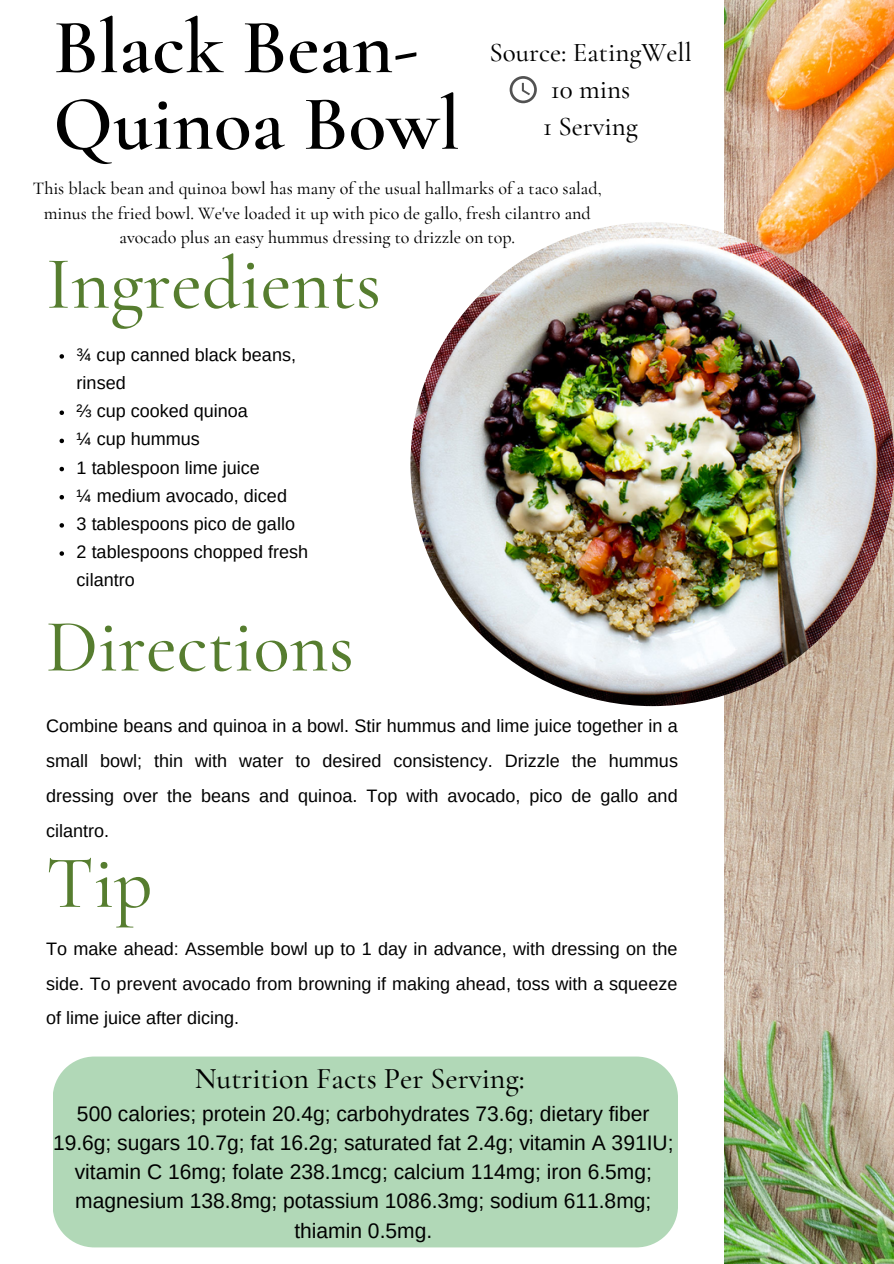
<style>
.page{position:relative;width:894px;height:1264px;background:#fff}
.page>*{position:absolute;margin:0;border:0;box-sizing:border-box;transform-origin:0 0}
.t1{font:600 78px/76.5px "Cormorant Garamond";color:#000}
.t2{font:500 75px "Cormorant Garamond";color:#567d2f}
.t3{font:500 30px "Cormorant Garamond";color:#000}
.t4{font:500 27px/37.2px "Cormorant Garamond";color:#000;text-align:center}
.t5{font:21px/29.2px "Arimo";color:#000;text-align:center}
.t6{font:18px/28.2px "Arimo";color:#000;text-align:justify}
.t7{font:500 18px/24.8px "Cormorant Garamond";color:#000;text-align:center}
</style>
<div class="page">
<img style="left:723px;top:0;width:170px;height:1263px">
<img style="left:410px;top:222px;width:483px;height:484px;border-radius:50%">
<div style="left:53px;top:1056px;width:624px;height:191px;background:#b1d8b7"></div>
<svg style="left:59px;top:354px;width:5px;height:4px"></svg>
<svg style="left:59px;top:410px;width:5px;height:5px"></svg>
<svg style="left:59px;top:438px;width:5px;height:5px"></svg>
<svg style="left:59px;top:467px;width:5px;height:4px"></svg>
<svg style="left:59px;top:495px;width:5px;height:4px"></svg>
<svg style="left:59px;top:523px;width:5px;height:4px"></svg>
<svg style="left:59px;top:551px;width:5px;height:5px"></svg>
<svg style="left:509px;top:76px;width:27px;height:27px"></svg>
<h1 class="t1" style="left:53px;top:9px;width:408px">Black Bean-<br>Quinoa Bowl</h1>
<h3 class="t4" style="left:489px;top:33px;width:204px">Source: EatingWell<br>10 mins<br>1 Serving</h3>
<p class="t7" style="left:33px;top:176px;width:570px">This black bean and quinoa bowl has many of the usual hallmarks of a taco salad, minus the fried bowl. We've loaded it up with pico de gallo, fresh cilantro and avocado plus an easy hummus dressing to drizzle on top.</p>
<h2 class="t2" style="left:46px;top:238px;width:336px">Ingredients</h2>
<p class="t6" style="left:77px;top:340px;width:233px;text-align:left">¾ cup canned black beans, rinsed<br>⅔ cup cooked quinoa<br>¼ cup hummus<br>1 tablespoon lime juice<br>¼ medium avocado, diced<br>3 tablespoons pico de gallo<br>2 tablespoons chopped fresh cilantro</p>
<h2 class="t2" style="left:46px;top:601px;width:309px">Directions</h2>
<p class="t6" style="left:46px;top:708px;width:633px;line-height:35px">Combine beans and quinoa in a bowl. Stir hummus and lime juice together in a small bowl; thin with water to desired consistency. Drizzle the hummus dressing over the beans and quinoa. Top with avocado, pico de gallo and cilantro.</p>
<h2 class="t2" style="left:46px;top:837px;width:108px">Tip</h2>
<p class="t6" style="left:46px;top:930px;width:632px;line-height:35px">To make ahead: Assemble bowl up to 1 day in advance, with dressing on the side. To prevent avocado from browning if making ahead, toss with a squeeze of lime juice after dicing.</p>
<h3 class="t3" style="left:195px;top:1060px;width:331px">Nutrition Facts Per Serving:</h3>
<p class="t5" style="left:53px;top:1098px;width:622px">500 calories; protein 20.4g; carbohydrates 73.6g; dietary fiber 19.6g; sugars 10.7g; fat 16.2g; saturated fat 2.4g; vitamin A 391IU; vitamin C 16mg; folate 238.1mcg; calcium 114mg; iron 6.5mg; magnesium 138.8mg; potassium 1086.3mg; sodium 611.8mg; thiamin 0.5mg.</p>
</div>
